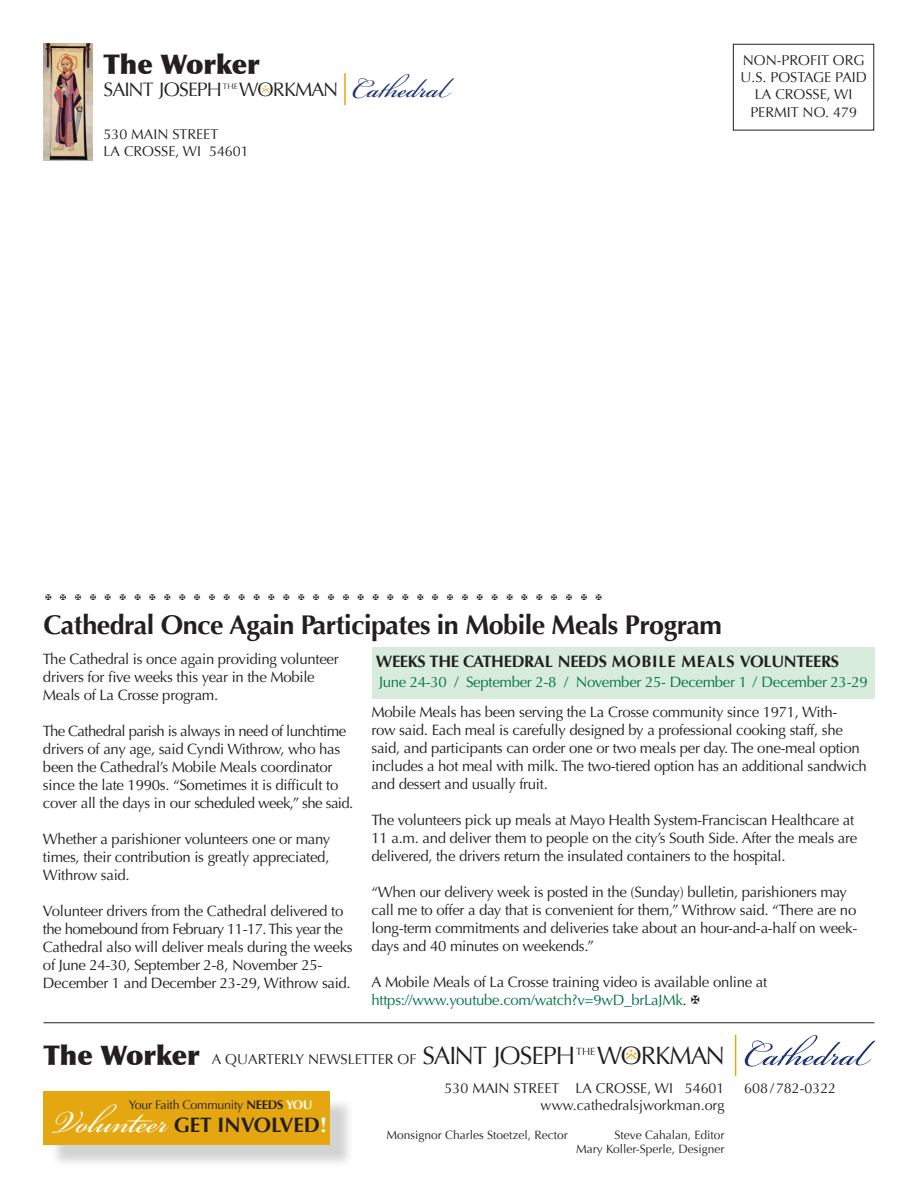
<style>
.page{position:relative;width:918px;height:1188px;background:#fff}
.page>*{position:absolute;margin:0;border:0;box-sizing:border-box;transform-origin:0 0}
.t1{font:48.45px "Bickham Script Pro";color:#fff}
.t2{font:700 27px "Optima";letter-spacing:-.02em;color:#231f20}
.t3{font:900 27px "Optima";color:#231f20}
.t4{font:25.05px "Optima";letter-spacing:-.04em;color:#231f20}
.t5{font:700 20.85px "Optima";color:#231f20}
.t6{font:19.5px "Optima";letter-spacing:-.04em;color:#231f20}
.t7{font:700 16.5px "Optima";letter-spacing:-.02em;color:#231f20}
.t8{font:15px/18px "Optima";letter-spacing:-.02em;color:#231f20}
.t9{font:15px "Optima";letter-spacing:-.02em;color:#017346}
.t10{font:14.25px/17.1px "Optima";color:#231f20}
.t11{font:12.45px "Optima";letter-spacing:-.02em;color:#231f20}
.t12{font:12px/14.4px "Optima";color:#231f20;text-align:right}
.t13{font:10.5px "Optima";color:#231f20}
.t14{font:8.1px "Optima";color:#231f20}
.s1{font-family:"Bickham Script Pro";font-size:40.5px;color:#1c3177}
.s2{color:#017346}
.s3{font-family:"Bickham Script Pro";font-size:52.2px;color:#1c3177}
.s4{font-weight:700}
.s5{font-weight:700;color:#fff}
.s6{color:#fff}
</style>
<div class="page">
<hr style="left:344px;top:73px;width:2px;height:32px;background:#e5a710">
<div style="left:733px;top:44px;width:141px;height:86px;border:1px solid #231f20"></div>
<hr style="left:44px;top:1022px;width:830px;height:1px;background:#231f20">
<hr style="left:735px;top:1035px;width:1px;height:41px;background:#e5a710">
<svg style="left:626px;top:1050px;width:11px;height:10px"></svg>
<svg style="left:262px;top:86px;width:7px;height:7px"></svg>
<div style="left:50px;top:1098px;width:304px;height:70px;background:#231f20;opacity:.2"></div>
<div style="left:44px;top:1091px;width:286px;height:53px;background:#e5a710"></div>
<img style="left:43px;top:44px;width:49px;height:116px">
<div style="left:372px;top:647px;width:502px;height:52px;background:#d8ecdd"></div>
<h2 class="t3" style="left:104px;top:48px;width:158px">The Worker</h2>
<h3 class="t6" style="left:104px;top:78px;width:343px">SAINT JOSEPH WORKMAN <span class="s1">Cathedral</span></h3>
<p class="t14" style="left:223px;top:81px;width:16px">THE</p>
<p class="t10" style="left:104px;top:126px;width:147px">530 MAIN STREET<br>LA CROSSE, WI 54601</p>
<p class="t10" style="left:740px;top:52px;width:128px;text-align:center">NON-PROFIT ORG<br>U.S. POSTAGE PAID<br>LA CROSSE, WI<br>PERMIT NO. 479</p>
<h2 class="t2" style="left:44px;top:609px;width:680px">Cathedral Once Again Participates in Mobile Meals Program</h2>
<p class="t9" style="left:379px;top:673px;width:490px">June 24-30 / September 2-8 / November 25- December 1 / December 23-29</p>
<p class="t8" style="left:43px;top:650px;width:297px">The Cathedral is once again providing volunteer drivers for five weeks this year in the Mobile<br>Meals of La Crosse program.</p>
<p class="t8" style="left:43px;top:722px;width:312px">The Cathedral parish is always in need of lunchtime drivers of any age, said Cyndi Withrow, who has been the Cathedral’s Mobile Meals coordinator since the late 1990s. “Sometimes it is difficult to cover all the days in our scheduled week,” she said.</p>
<p class="t8" style="left:43px;top:830px;width:289px;text-align:justify">Whether a parishioner volunteers one or many times, their contribution is greatly appreciated, Withrow said.</p>
<p class="t8" style="left:43px;top:902px;width:311px">Volunteer drivers from the Cathedral delivered to the homebound from February 11-17. This year the Cathedral also will deliver meals during the weeks of June 24-30, September 2-8, November 25- December 1 and December 23-29, Withrow said.</p>
<p class="t7" style="left:376px;top:652px;width:465px">WEEKS THE CATHEDRAL NEEDS MOBILE MEALS VOLUNTEERS</p>
<p class="t8" style="left:372px;top:703px;width:497px">Mobile Meals has been serving the La Crosse community since 1971, With-<br>row said. Each meal is carefully designed by a professional cooking staff, she said, and participants can order one or two meals per day. The one-meal option includes a hot meal with milk. The two-tiered option has an additional sandwich and dessert and usually fruit.</p>
<p class="t8" style="left:372px;top:811px;width:487px">The volunteers pick up meals at Mayo Health System-Franciscan Healthcare at<br>11 a.m. and deliver them to people on the city’s South Side. After the meals are delivered, the drivers return the insulated containers to the hospital.</p>
<p class="t8" style="left:372px;top:883px;width:487px">“When our delivery week is posted in the (Sunday) bulletin, parishioners may call me to offer a day that is convenient for them,” Withrow said. “There are no long-term commitments and deliveries take about an hour-and-a-half on week&shy;days and 40 minutes on weekends.”</p>
<p class="t8" style="left:372px;top:973px;width:397px">A Mobile Meals of La Crosse training video is available online at <span class="s2">https://www.youtube.com/watch?v=9wD_brLaJMk</span>.</p>
<h2 class="t3" style="left:44px;top:1039px;width:158px">The Worker</h2>
<h3 class="t4" style="left:422px;top:1041px;width:443px">SAINT JOSEPH WORKMAN <span class="s3">Cathedral</span></h3>
<p class="t13" style="left:576px;top:1045px;width:21px">THE</p>
<p class="t10" style="left:212px;top:1051px;width:206px">A QUARTERLY NEWSLETTER OF</p>
<p class="t11" style="left:129px;top:1098px;width:185px">Your Faith Community <span class="s4">NEEDS</span> <span class="s5">YOU</span></p>
<h1 class="t1" style="left:53px;top:1087px;width:116px">Volunteer</h1>
<h3 class="t5" style="left:174px;top:1113px;width:155px">GET INVOLVED<span class="s6">!</span></h3>
<p class="t10" style="left:445px;top:1080px;width:281px;text-align:right">530 MAIN STREET LA CROSSE, WI 54601 www.cathedralsjworkman.org</p>
<p class="t12" style="left:387px;top:1128px;width:183px">Monsignor Charles Stoetzel, Rector</p>
<p class="t12" style="left:576px;top:1128px;width:150px">Steve Cahalan, Editor<br>Mary Koller-Sperle, Designer</p>
<p class="t10" style="left:744px;top:1080px;width:93px">608 / 782-0322</p>
</div>
